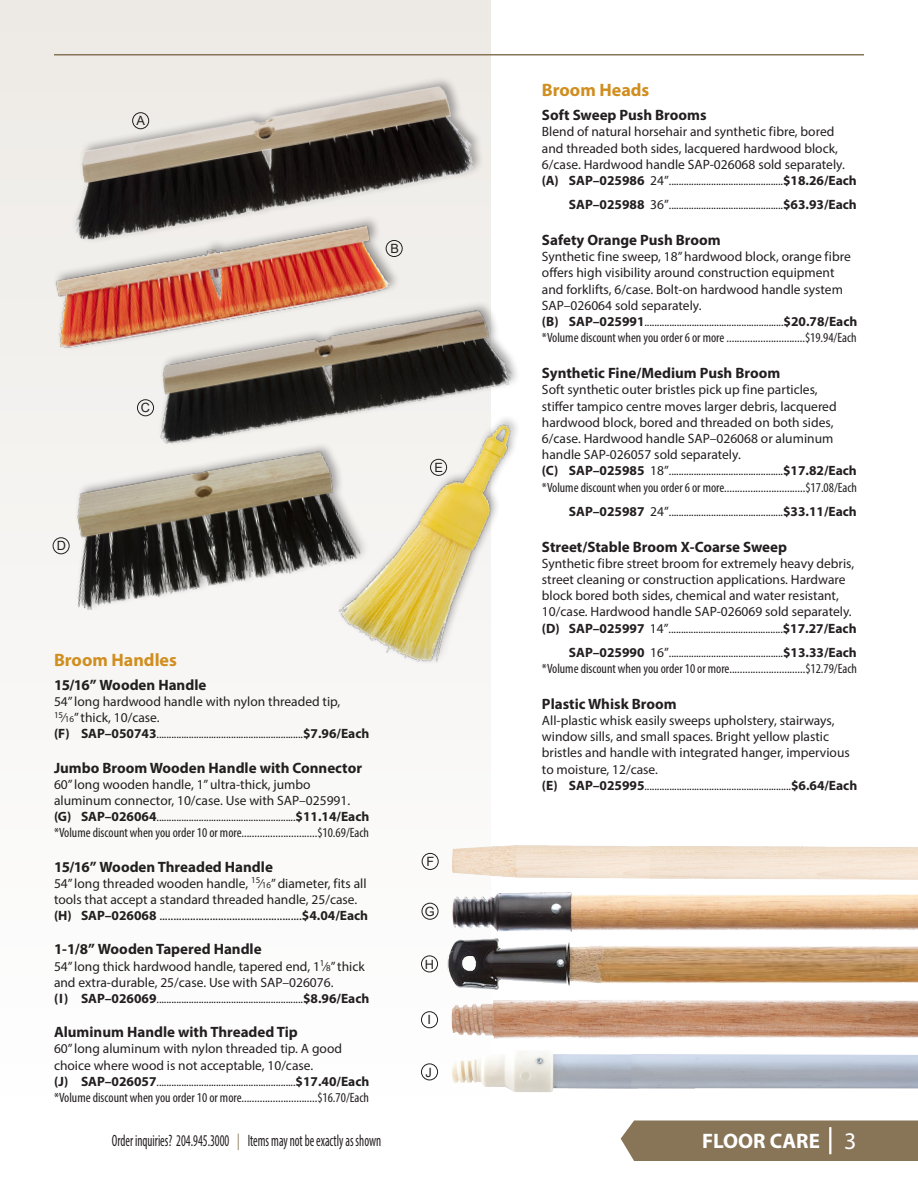
<style>
.page{position:relative;width:918px;height:1188px;background:#fff}
.page>*{position:absolute;margin:0;border:0;box-sizing:border-box;transform-origin:0 0}
.t1{font:24px "Myriad Pro";color:#fff}
.t2{font:700 21px "Myriad Pro";color:#fff}
.t3{font:700 18px "Myriad Pro";color:#d08e1f}
.t4{font:condensed 16.5px "Myriad Pro";color:#231f20;scale:.76 1}
.t5{font:700 15px "Myriad Pro";color:#231f20}
.t6{font:13.5px/16.2px "Myriad Pro";color:#231f20}
.t7{font:condensed 13.5px "Myriad Pro";color:#231f20}
.t8{font:12.75px "Arial";color:#231f20}
.t9{font:12px/24px "Myriad Pro";color:#231f20;text-align:right}
.s1{font-size:9px}
.s2{font-weight:700;font-size:13.5px}
.s3{font-weight:700}
.s4{color:#887457}
.s5{font-size:13.5px}
</style>
<div class="page">
<div style="left:0;top:0;width:490px;height:1117px;background:linear-gradient(to bottom,#edeae6,#fefeff)"></div>
<hr style="left:54px;top:54px;width:810px;height:2px;background:#887457">
<img style="left:145px;top:302px;width:372px;height:139px">
<img style="left:53px;top:74px;width:432px;height:178px">
<div style="left:53px;top:215px;width:348px;height:137px;background:#231f20;opacity:.4"></div>
<img style="left:44px;top:217px;width:348px;height:138px">
<img style="left:56px;top:443px;width:237px;height:171px">
<img style="left:293px;top:417px;width:224px;height:275px">
<img style="left:442px;top:884px;width:196px;height:56px">
<img style="left:445px;top:934px;width:166px;height:60px">
<img style="left:452px;top:1000px;width:126px;height:39px">
<img style="left:445px;top:839px;width:243px;height:46px">
<div style="left:621px;top:1120px;width:297px;height:41px;background:#887457"></div>
<hr style="left:829px;top:1127px;width:2px;height:27px;background:#fff">
<img style="left:451px;top:1050px;width:115px;height:42px">
<img style="left:638px;top:884px;width:280px;height:46px">
<img style="left:611px;top:934px;width:307px;height:50px">
<img style="left:578px;top:1000px;width:340px;height:39px">
<img style="left:651px;top:847px;width:267px;height:39px">
<div style="left:53px;top:537px;width:16px;height:17px;border:1px solid #231f20;border-radius:50%"></div>
<div style="left:132px;top:112px;width:17px;height:17px;border:1px solid #231f20;border-radius:50%"></div>
<div style="left:386px;top:240px;width:17px;height:17px;border:1px solid #231f20;border-radius:50%"></div>
<div style="left:137px;top:399px;width:17px;height:17px;border:1px solid #231f20;border-radius:50%"></div>
<div style="left:422px;top:853px;width:17px;height:17px;border:1px solid #231f20;border-radius:50%"></div>
<div style="left:430px;top:459px;width:17px;height:17px;border:1px solid #231f20;border-radius:50%"></div>
<div style="left:422px;top:903px;width:16px;height:17px;border:1px solid #231f20;border-radius:50%"></div>
<div style="left:421px;top:956px;width:17px;height:16px;border:1px solid #231f20;border-radius:50%"></div>
<div style="left:421px;top:1011px;width:17px;height:17px;border:1px solid #231f20;border-radius:50%"></div>
<div style="left:421px;top:1064px;width:17px;height:16px;border:1px solid #231f20;border-radius:50%"></div>
<p class="t8" style="left:137px;top:112px;width:10px">A</p>
<p class="t8" style="left:390px;top:240px;width:10px">B</p>
<p class="t8" style="left:57px;top:537px;width:11px">D</p>
<p class="t8" style="left:141px;top:399px;width:11px">C</p>
<p class="t3" style="left:54px;top:648px;width:124px">Broom Handles</p>
<p class="t5" style="left:54px;top:675px;width:154px">15/16” Wooden Handle</p>
<p class="t6" style="left:54px;top:693px;width:288px">54” long hardwood handle with nylon threaded tip,</p>
<p class="t6" style="left:54px;top:709px;width:107px"><sup>15</sup>⁄<span class="s1">16</span>” thick, 10/case.</p>
<p class="t9" style="left:54px;top:722px;width:317px"><span class="s2">(F) SAP–050743</span>...........................................................<span class="s2">$7.96/Each</span></p>
<p class="t5" style="left:54px;top:758px;width:310px">Jumbo Broom Wooden Handle with Connector</p>
<p class="t6" style="left:54px;top:776px;width:298px">60” long wooden handle, 1” ultra-thick, jumbo aluminum connector, 10/case. Use with SAP–025991.</p>
<p class="t9" style="left:54px;top:805px;width:317px"><span class="s2">(G) SAP–026064</span>........................................................<span class="s2">$11.14/Each</span></p>
<p class="t7" style="left:54px;top:825px;width:316px">*Volume discount when you order 10 or more.............................$10.69/Each</p>
<p class="t5" style="left:54px;top:857px;width:220px">15/16” Wooden Threaded Handle</p>
<p class="t6" style="left:54px;top:875px;width:314px">54” long threaded wooden handle, <sup>15</sup>⁄<span class="s1">16</span>” diameter, fits all tools that accept a standard threaded handle, 25/case.</p>
<p class="t6" style="left:54px;top:907px;width:316px"><span class="s3">(H) SAP–026068</span> ...................................................<span class="s3">$4.04/Each</span></p>
<p class="t5" style="left:54px;top:940px;width:209px">1-1/8” Wooden Tapered Handle</p>
<p class="t6" style="left:54px;top:958px;width:312px">54” long thick hardwood handle, tapered end, 1<sup>1</sup>⁄<span class="s1">8</span>” thick and extra-durable, 25/case. Use with SAP–026076.</p>
<p class="t9" style="left:54px;top:987px;width:317px"><span class="s2">(I) SAP–026069</span>...........................................................<span class="s2">$8.96/Each</span></p>
<p class="t5" style="left:54px;top:1022px;width:245px">Aluminum Handle with Threaded Tip</p>
<p class="t6" style="left:54px;top:1041px;width:290px">60” long aluminum with nylon threaded tip. A good choice where wood is not acceptable, 10/case.</p>
<p class="t9" style="left:54px;top:1070px;width:317px"><span class="s2">(J) SAP–026057</span>........................................................<span class="s2">$17.40/Each</span></p>
<p class="t7" style="left:54px;top:1089px;width:316px">*Volume discount when you order 10 or more.............................$16.70/Each</p>
<p class="t4" style="left:112px;top:1131px;width:356px">Order inquiries? 204.945.3000 <span class="s4">|</span> Items may not be exactly as shown</p>
<p class="t8" style="left:434px;top:459px;width:10px">E</p>
<p class="t8" style="left:426px;top:853px;width:9px">F</p>
<p class="t8" style="left:425px;top:903px;width:11px">G</p>
<p class="t8" style="left:425px;top:955px;width:11px">H</p>
<p class="t8" style="left:427px;top:1011px;width:5px">I</p>
<p class="t8" style="left:426px;top:1063px;width:8px">J</p>
<p class="t3" style="left:542px;top:78px;width:109px">Broom Heads</p>
<p class="t5" style="left:542px;top:105px;width:166px">Soft Sweep Push Brooms</p>
<p class="t6" style="left:542px;top:123px;width:298px">Blend of natural horsehair and synthetic fibre, bored and threaded both sides, lacquered hardwood block,</p>
<p class="t6" style="left:542px;top:156px;width:304px">6/case. Hardwood handle SAP-026068 sold separately.</p>
<p class="t9" style="left:542px;top:169px;width:316px"><span class="s2">(A) SAP–025986</span> <span class="s5">24”</span>..............................................<span class="s2">$18.26/Each<br>SAP–025988</span> <span class="s5">36”</span>..............................................<span class="s2">$63.93/Each</span></p>
<p class="t5" style="left:542px;top:230px;width:180px">Safety Orange Push Broom</p>
<p class="t6" style="left:542px;top:248px;width:310px">Synthetic fine sweep, 18” hardwood block, orange fibre offers high visibility around construction equipment and forklifts, 6/case. Bolt-on hardwood handle system SAP–026064 sold separately.</p>
<p class="t9" style="left:542px;top:310px;width:317px"><span class="s2">(B) SAP–025991</span>........................................................<span class="s2">$20.78/Each</span></p>
<p class="t7" style="left:542px;top:329px;width:316px">*Volume discount when you order 6 or more ..............................$19.94/Each</p>
<p class="t5" style="left:542px;top:363px;width:240px">Synthetic Fine/Medium Push Broom</p>
<p class="t6" style="left:542px;top:381px;width:296px">Soft synthetic outer bristles pick up fine particles, stiffer tampico centre moves larger debris, lacquered hardwood block, bored and threaded on both sides, 6/case. Hardwood handle SAP–026068 or aluminum handle SAP-026057 sold separately.</p>
<p class="t9" style="left:542px;top:459px;width:316px"><span class="s2">(C) SAP–025985</span> <span class="s5">18”</span>..............................................<span class="s2">$17.82/Each</span></p>
<p class="t7" style="left:542px;top:479px;width:317px">*Volume discount when you order 6 or more...............................$17.08/Each</p>
<p class="t9" style="left:569px;top:499px;width:289px"><span class="s2">SAP–025987</span> <span class="s5">24”</span>..............................................<span class="s2">$33.11/Each</span></p>
<p class="t5" style="left:542px;top:537px;width:246px">Street/Stable Broom X-Coarse Sweep</p>
<p class="t6" style="left:542px;top:555px;width:314px">Synthetic fibre street broom for extremely heavy debris, street cleaning or construction applications. Hardware block bored both sides, chemical and water resistant, 10/case. Hardwood handle SAP-026069 sold separately.</p>
<p class="t9" style="left:542px;top:616px;width:316px"><span class="s2">(D) SAP–025997</span> <span class="s5">14”</span>..............................................<span class="s2">$17.27/Each</span></p>
<p class="t9" style="left:569px;top:640px;width:289px"><span class="s2">SAP–025990</span> <span class="s5">16”</span>..............................................<span class="s2">$13.33/Each</span></p>
<p class="t7" style="left:542px;top:660px;width:316px">*Volume discount when you order 10 or more.............................$12.79/Each</p>
<p class="t5" style="left:542px;top:694px;width:136px">Plastic Whisk Broom</p>
<p class="t6" style="left:542px;top:712px;width:309px">All-plastic whisk easily sweeps upholstery, stairways, window sills, and small spaces. Bright yellow plastic bristles and handle with integrated hanger, impervious to moisture, 12/case.</p>
<p class="t9" style="left:542px;top:774px;width:317px"><span class="s2">(E) SAP–025995</span>...........................................................<span class="s2">$6.64/Each</span></p>
<p class="t2" style="left:702px;top:1127px;width:119px">FLOOR CARE</p>
<p class="t1" style="left:844px;top:1126px;width:14px">3</p>
</div>
